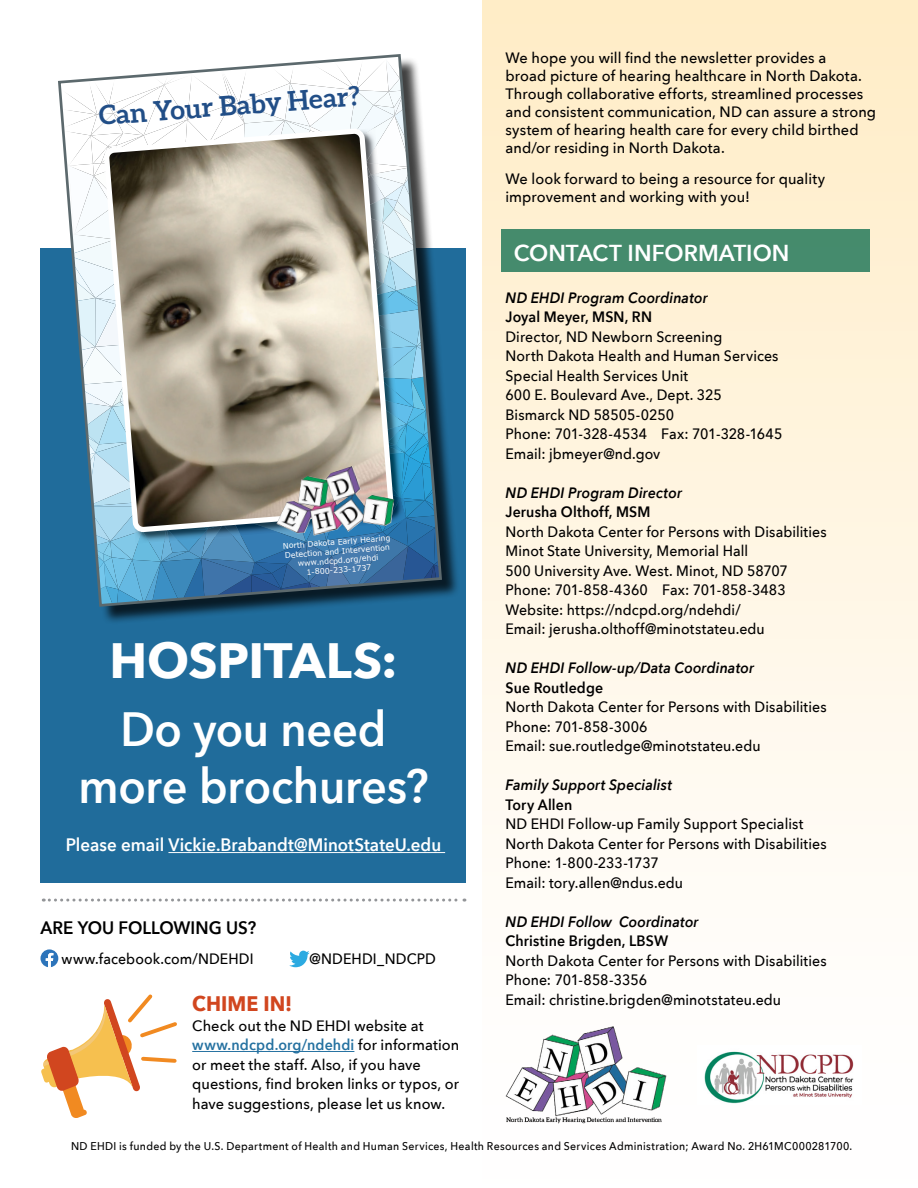
<style>
.page{position:relative;width:918px;height:1188px;background:#fff}
.page>*{position:absolute;margin:0;border:0;box-sizing:border-box;transform-origin:0 0}
.t1{font:700 49.5px "Avenir Next";letter-spacing:-.005em;color:#fff}
.t2{font:600 48px/57.6px "Avenir Next";letter-spacing:-.005em;color:#fff;text-align:center;scale:.94 1}
.t3{font:700 26.85px "Aleo";color:#214e87}
.t4{font:600 23.1px "Avenir Next";color:#fff}
.t5{font:700 21px "Avenir Next";letter-spacing:.005em;color:#d1461f;scale:.94 1}
.t6{font:600 18px "Avenir Next";color:#fff;scale:.94 1}
.t7{font:600 18px "Avenir Next";color:#000;scale:.94 1}
.t8{font:italic 700 16.35px/20.4px "Calibri";color:#fff}
.t9{font:500 15px/19.5px "Avenir Next";letter-spacing:.005em;color:#000;scale:.94 1}
.t10{font:500 15px/18px "Avenir Next";letter-spacing:.005em;color:#000}
.t11{font:italic 600 15px "Avenir Next";letter-spacing:.01em;color:#000;scale:.94 1}
.t12{font:600 15px "Avenir Next";letter-spacing:.01em;color:#000;scale:.94 1}
.t13{font:500 11.25px "Avenir Next";letter-spacing:.03em;color:#000;scale:.94 1}
.t14{font:7.8px/9.3px "Verdana";color:#fff;text-align:center}
.s1{font-weight:600;color:#2672a1}
</style>
<div class="page">
<div style="left:41px;top:248px;width:425px;height:635px;background:#206c9b"></div>
<hr style="left:168px;top:852px;width:277px;height:1px;background:#fff">
<div style="left:61px;top:57px;width:399px;height:568px;background:#000;opacity:.75"></div>
<svg style="left:58px;top:54px;width:385px;height:554px"></svg>
<div style="left:483px;top:0;width:435px;height:1188px;background:linear-gradient(to bottom,#ffedc7,#fff)"></div>
<svg style="left:43px;top:899px;width:422px;height:3px"></svg>
<div style="left:501px;top:230px;width:369px;height:42px;background:#458b6d"></div>
<img style="left:502px;top:1024px;width:167px;height:102px">
<img style="left:698px;top:1045px;width:164px;height:62px">
<svg style="left:41px;top:949px;width:17px;height:18px"></svg>
<svg style="left:289px;top:951px;width:21px;height:16px"></svg>
<svg style="left:41px;top:994px;width:136px;height:124px"></svg>
<hr style="left:192px;top:1051px;width:162px;height:1px;background:#2672a1">
<h3 class="t3" style="left:98px;top:102px;width:263px;rotate:-5deg">Can Your Baby Hear?</h3>
<p class="t14" style="left:283px;top:542px;width:109px;rotate:-5deg">North Dakota Early Hearing<br>Detection and Intervention www.ndcpd.org/ehdi<br>1-800-233-1737</p>
<h1 class="t1" style="left:109px;top:618px;width:290px">HOSPITALS:</h1>
<h2 class="t2" style="left:78px;top:699px;width:374px">Do you need more brochures?</h2>
<p class="t8" style="left:51px;top:772px;width:169px;rotate:-4deg">between employers and students with disabiliti es.</p>
<p class="t6" style="left:66px;top:830px;width:401px">Please email Vickie.Brabandt@MinotStateU.edu</p>
<p class="t7" style="left:40px;top:913px;width:231px">ARE YOU FOLLOWING US?</p>
<p class="t9" style="left:62px;top:948px;width:206px">www.facebook.com/NDEHDI</p>
<p class="t9" style="left:310px;top:948px;width:136px">@NDEHDI_NDCPD</p>
<h3 class="t5" style="left:192px;top:986px;width:108px">CHIME IN!</h3>
<p class="t10" style="left:192px;top:1015px;width:269px;line-height:19.5px">Check out the ND EHDI website at <span class="s1">www.ndcpd.org/ndehdi</span> for information or meet the staff. Also, if you have questions, find broken links or typos, or have suggestions, please let us know.</p>
<p class="t10" style="left:506px;top:48px;width:372px">We hope you will find the newsletter provides a<br>broad picture of hearing healthcare in North Dakota.<br>Through collaborative efforts, streamlined processes and consistent communication, ND can assure a strong system of hearing health care for every child birthed and/or residing in North Dakota.</p>
<p class="t10" style="left:506px;top:169px;width:321px">We look forward to being a resource for quality improvement and working with you!</p>
<h3 class="t4" style="left:514px;top:233px;width:277px">CONTACT INFORMATION</h3>
<p class="t11" style="left:506px;top:284px;width:217px">ND EHDI Program Coordinator</p>
<p class="t12" style="left:506px;top:304px;width:157px">Joyal Meyer, MSN, RN</p>
<p class="t9" style="left:506px;top:326px;width:296px">Director, ND Newborn Screening<br>North Dakota Health and Human Services<br>Special Health Services Unit<br>600 E. Boulevard Ave., Dept. 325<br>Bismarck ND 58505-0250<br>Phone: 701-328-4534 Fax: 701-328-1645<br>Email: jbmeyer@nd.gov</p>
<p class="t11" style="left:506px;top:479px;width:189px">ND EHDI Program Director</p>
<p class="t12" style="left:506px;top:499px;width:156px">Jerusha Olthoff, MSM</p>
<p class="t9" style="left:506px;top:521px;width:343px">North Dakota Center for Persons with Disabilities Minot State University, Memorial Hall<br>500 University Ave. West. Minot, ND 58707<br>Phone: 701-858-4360 Fax: 701-858-3483<br>Website: https://ndcpd.org/ndehdi/<br>Email: jerusha.olthoff@minotstateu.edu</p>
<p class="t11" style="left:506px;top:655px;width:266px">ND EHDI Follow-up/Data Coordinator</p>
<p class="t12" style="left:506px;top:674px;width:105px">Sue Routledge</p>
<p class="t9" style="left:506px;top:697px;width:343px">North Dakota Center for Persons with Disabilities<br>Phone: 701-858-3006<br>Email: sue.routledge@minotstateu.edu</p>
<p class="t11" style="left:506px;top:772px;width:179px">Family Support Specialist</p>
<p class="t12" style="left:506px;top:791px;width:73px">Tory Allen</p>
<p class="t9" style="left:506px;top:814px;width:343px">ND EHDI Follow-up Family Support Specialist North Dakota Center for Persons with Disabilities Phone: 1-800-233-1737<br>Email: tory.allen@ndus.edu</p>
<p class="t11" style="left:506px;top:908px;width:207px">ND EHDI Follow Coordinator</p>
<p class="t12" style="left:506px;top:928px;width:175px">Christine Brigden, LBSW</p>
<p class="t9" style="left:506px;top:950px;width:343px">North Dakota Center for Persons with Disabilities<br>Phone: 701-858-3356<br>Email: christine.brigden@minotstateu.edu</p>
<p class="t13" style="left:71px;top:1136px;width:833px">ND EHDI is funded by the U.S. Department of Health and Human Services, Health Resources and Services Administration; Award No. 2H61MC000281700.</p>
</div>
